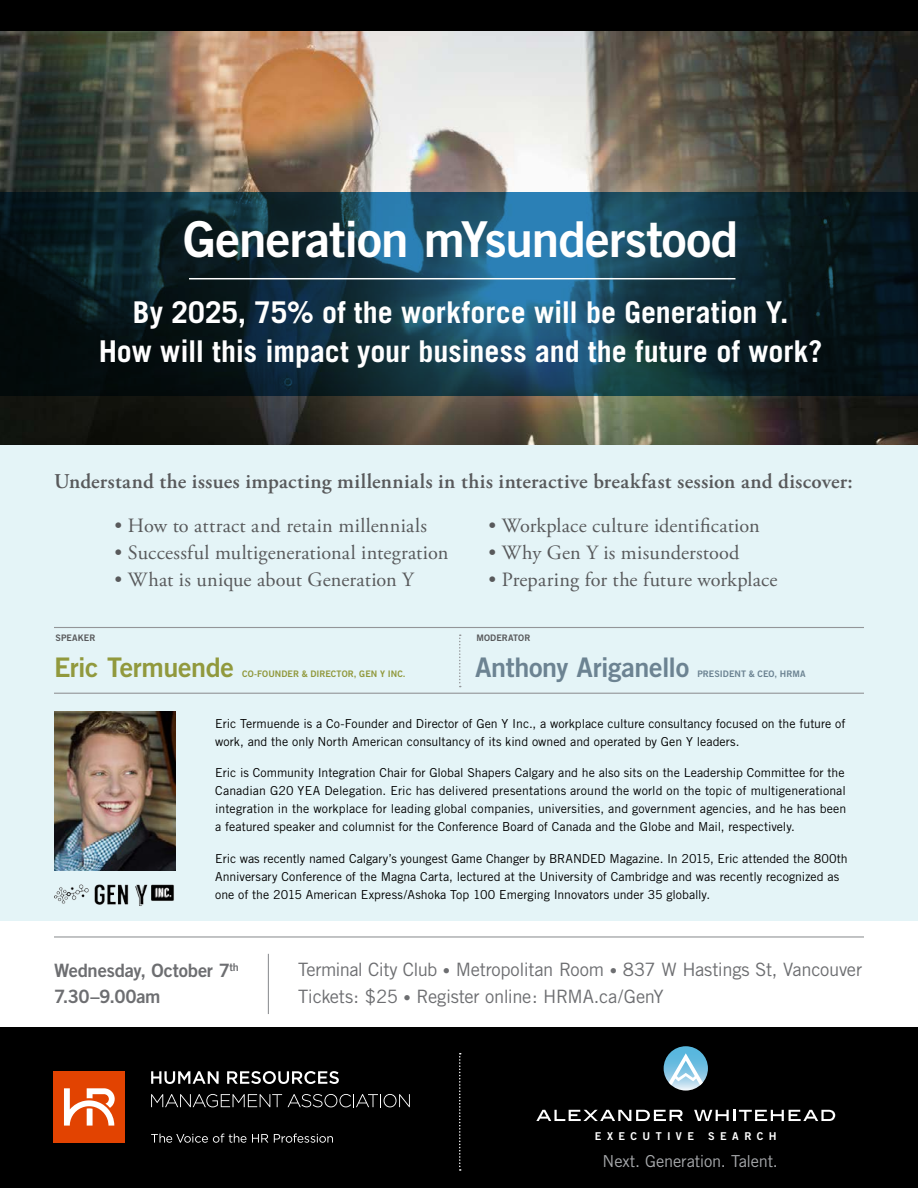
<style>
.page{position:relative;width:918px;height:1188px;background:#fff}
.page>*{position:absolute;margin:0;border:0;box-sizing:border-box;transform-origin:0 0}
.t1{font:49.5px "Trade Gothic Bold Two";letter-spacing:-.02em;color:#fff}
.t2{font:700 30px/39px "Trade Gothic";color:#fff;text-align:center}
.t3{font:27px "Trade Gothic Bold Two";letter-spacing:-.015em;color:#6c8392}
.t4{font:27px "Trade Gothic Bold Two";letter-spacing:-.02em;color:#91993d}
.t5{font:600 21px "Adobe Garamond Pro";letter-spacing:.01em;color:#58595b}
.t6{font:20.25px "Adobe Garamond Pro";letter-spacing:.01em;color:#58595b}
.t7{font:18.45px/26.7px "Trade Gothic";letter-spacing:-.02em;color:#6d6e71}
.t8{font:18.45px/26.7px "Trade Gothic Bold Two";letter-spacing:-.015em;color:#6d6e71}
.t9{font:16.5px "Trade Gothic";letter-spacing:-.015em;color:#a7a9ac}
.t10{font:12.3px/18px "Trade Gothic";color:#000}
.t11{font:10.8px "Trade Gothic Bold Two";letter-spacing:.5em;color:#fff}
.t12{font:9px "Trade Gothic Bold Two";letter-spacing:.005em;color:#91993d}
.t13{font:9px "Trade Gothic Bold Two";color:#6c8392}
.t14{font:9px "Trade Gothic Bold Two";letter-spacing:.01em;color:#58595b}
.s1{font-size:14.7px}
</style>
<div class="page">
<img style="left:0;top:30px;width:918px;height:416px">
<hr style="left:268px;top:954px;width:1px;height:60px;background:#939598">
<svg style="left:0;top:192px;width:918px;height:203px;background:#11303f"></svg>
<hr style="left:189px;top:278px;width:546px;height:1px;background:#fff">
<hr style="left:54px;top:936px;width:810px;height:2px;background:#939598">
<div style="left:0;top:446px;width:918px;height:475px;background:#e4f4f7"></div>
<img style="left:54px;top:711px;width:122px;height:159px">
<img style="left:54px;top:870px;width:122px;height:36px">
<div style="left:0;top:0;width:918px;height:30px;background:#000"></div>
<hr style="left:54px;top:693px;width:810px;height:1px;background:#939598">
<hr style="left:54px;top:627px;width:810px;height:1px;background:#939598">
<svg style="left:459px;top:634px;width:2px;height:53px"></svg>
<div style="left:0;top:1028px;width:459px;height:160px;background:#000"></div>
<svg style="left:151px;top:1071px;width:68px;height:13px"></svg>
<svg style="left:227px;top:1071px;width:112px;height:13px"></svg>
<svg style="left:151px;top:1094px;width:131px;height:13px"></svg>
<svg style="left:288px;top:1094px;width:122px;height:13px"></svg>
<div style="left:54px;top:1071px;width:71px;height:72px;background:#e24301"></div>
<svg style="left:64px;top:1088px;width:51px;height:38px"></svg>
<svg style="left:151px;top:1134px;width:117px;height:9px"></svg>
<svg style="left:274px;top:1134px;width:59px;height:9px"></svg>
<div style="left:459px;top:1028px;width:459px;height:160px;background:#000"></div>
<svg style="left:664px;top:1046px;width:44px;height:45px"></svg>
<svg style="left:669px;top:1053px;width:34px;height:32px"></svg>
<svg style="left:536px;top:1110px;width:147px;height:11px"></svg>
<svg style="left:694px;top:1110px;width:141px;height:11px"></svg>
<svg style="left:459px;top:1053px;width:2px;height:118px"></svg>
<h1 class="t1" style="left:183px;top:209px;width:557px">Generation mYsunderstood</h1>
<h2 class="t2" style="left:99px;top:293px;width:725px">By 2025, 75% of the workforce will be Generation Y.<br>How will this impact your business and the future of work?</h2>
<h3 class="t5" style="left:54px;top:469px;width:800px">Understand the issues impacting millennials in this interactive breakfast session and discover:</h3>
<h3 class="t6" style="left:115px;top:514px;width:314px">• How to attract and retain millennials</h3>
<h3 class="t6" style="left:115px;top:541px;width:335px">• Successful multigenerational integration</h3>
<h3 class="t6" style="left:115px;top:568px;width:301px">• What is unique about Generation Y</h3>
<h3 class="t6" style="left:488px;top:514px;width:273px">• Workplace culture identification</h3>
<h3 class="t6" style="left:488px;top:541px;width:253px">• Why Gen Y is misunderstood</h3>
<h3 class="t6" style="left:488px;top:568px;width:291px">• Preparing for the future workplace</h3>
<p class="t14" style="left:56px;top:632px;width:41px">SPEAKER</p>
<p class="t14" style="left:476px;top:632px;width:55px">MODERATOR</p>
<h3 class="t4" style="left:54px;top:651px;width:181px">Eric Termuende</h3>
<p class="t12" style="left:242px;top:669px;width:165px">CO-FOUNDER &amp; DIRECTOR, GEN Y INC.</p>
<h3 class="t3" style="left:475px;top:650px;width:216px">Anthony Ariganello</h3>
<p class="t13" style="left:697px;top:668px;width:110px">PRESIDENT &amp; CEO, HRMA</p>
<p class="t10" style="left:215px;top:714px;width:632px">Eric Termuende is a Co-Founder and Director of Gen Y Inc., a workplace culture consultancy focused on the future of work, and the only North American consultancy of its kind owned and operated by Gen Y leaders.</p>
<p class="t10" style="left:215px;top:764px;width:633px">Eric is Community Integration Chair for Global Shapers Calgary and he also sits on the Leadership Committee for the Canadian G20 YEA Delegation. Eric has delivered presentations around the world on the topic of multigenerational integration in the workplace for leading global companies, universities, and government agencies, and he has been a featured speaker and columnist for the Conference Board of Canada and the Globe and Mail, respectively.</p>
<p class="t10" style="left:215px;top:849px;width:634px">Eric was recently named Calgary’s youngest Game Changer by BRANDED Magazine. In 2015, Eric attended the 800th<br>Anniversary Conference of the Magna Carta, lectured at the University of Cambridge and was recently recognized as one of the 2015 American Express/Ashoka Top 100 Emerging Innovators under 35 globally.</p>
<h3 class="t8" style="left:54px;top:956px;width:186px">Wednesday, October 7<sup>th<br></sup>7.30–9.00am</h3>
<h3 class="t7" style="left:298px;top:956px;width:566px">Terminal City Club <span class="s1">•</span> Metropolitan Room <span class="s1">•</span> 837 W Hastings St, Vancouver<br>Tickets: $25 <span class="s1">•</span> Register online: HRMA.ca/GenY</h3>
<p class="t11" style="left:595px;top:1129px;width:101px">EXECUTIVE</p>
<p class="t11" style="left:708px;top:1129px;width:70px">SEARCH</p>
<h3 class="t9" style="left:603px;top:1151px;width:177px">Next. Generation. Talent.</h3>
</div>
